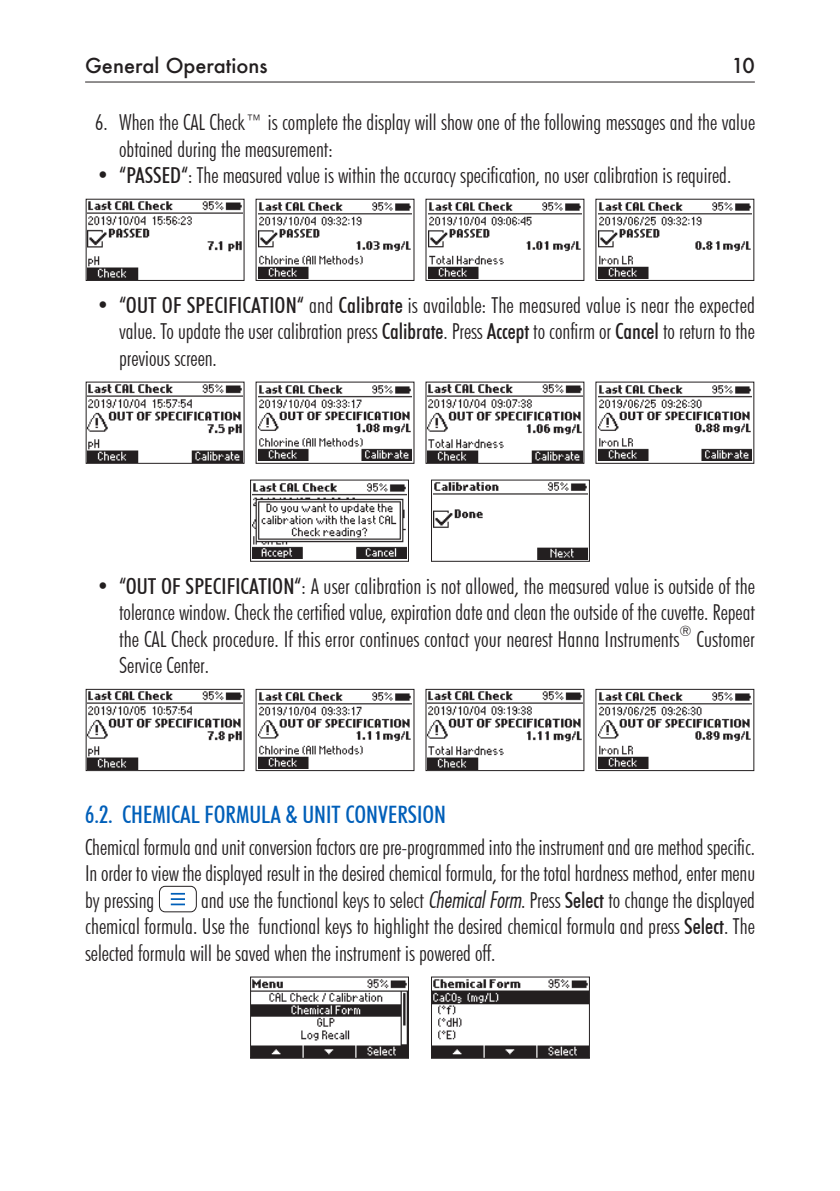
<style>
.page{position:relative;width:840px;height:1191px;background:#fff}
.page>*{position:absolute;margin:0;border:0;box-sizing:border-box;transform-origin:0 0}
.t1{font:500 condensed 24px "Futura BT";color:#005fb9}
.t2{font:300 condensed 22px/26.4px "Futura BT";color:#231f20;text-align:justify}
.t3{font:500 20px "Futura";color:#231f20}
.t4{font:300 condensed 14.4px "Futura BT";color:#231f20}
.s1{font-weight:500}
.s2{font-family:"Futura Lt Cn BT Italic";font-weight:400;font-stretch:normal}
</style>
<div class="page">
<hr style="left:85px;top:82px;width:669px;height:1px;background:#231f20">
<img style="left:88px;top:201px;width:154px;height:78px">
<div style="left:86px;top:199px;width:158px;height:82px;border:1px solid #231f20"></div>
<img style="left:258px;top:202px;width:153px;height:76px">
<div style="left:255px;top:199px;width:159px;height:82px;border:1px solid #231f20"></div>
<img style="left:428px;top:202px;width:153px;height:76px">
<div style="left:425px;top:199px;width:159px;height:82px;border:1px solid #231f20"></div>
<img style="left:598px;top:202px;width:153px;height:76px">
<div style="left:595px;top:199px;width:159px;height:82px;border:1px solid #231f20"></div>
<img style="left:88px;top:384px;width:154px;height:78px">
<div style="left:86px;top:381px;width:158px;height:83px;border:1px solid #231f20"></div>
<img style="left:258px;top:385px;width:153px;height:76px">
<div style="left:255px;top:381px;width:159px;height:83px;border:1px solid #231f20"></div>
<img style="left:427px;top:384px;width:155px;height:78px">
<div style="left:425px;top:381px;width:159px;height:83px;border:1px solid #231f20"></div>
<img style="left:598px;top:385px;width:153px;height:76px">
<div style="left:595px;top:381px;width:159px;height:83px;border:1px solid #231f20"></div>
<img style="left:253px;top:483px;width:153px;height:76px">
<div style="left:250px;top:479px;width:159px;height:83px;border:1px solid #231f20"></div>
<img style="left:433px;top:482px;width:154px;height:77px">
<div style="left:431px;top:479px;width:158px;height:83px;border:1px solid #231f20"></div>
<img style="left:88px;top:691px;width:154px;height:78px">
<div style="left:86px;top:689px;width:158px;height:82px;border:1px solid #231f20"></div>
<img style="left:258px;top:692px;width:153px;height:76px">
<div style="left:255px;top:689px;width:159px;height:82px;border:1px solid #231f20"></div>
<img style="left:427px;top:691px;width:155px;height:78px">
<div style="left:425px;top:689px;width:159px;height:82px;border:1px solid #231f20"></div>
<img style="left:598px;top:692px;width:153px;height:76px">
<div style="left:595px;top:689px;width:159px;height:82px;border:1px solid #231f20"></div>
<svg style="left:159px;top:886px;width:37px;height:26px"></svg>
<img style="left:252px;top:979px;width:155px;height:77px">
<div style="left:250px;top:976px;width:159px;height:82px;border:1px solid #231f20"></div>
<img style="left:433px;top:979px;width:154px;height:77px">
<div style="left:431px;top:976px;width:158px;height:82px;border:1px solid #231f20"></div>
<p class="t3" style="left:85px;top:52px;width:184px">General Operations</p>
<p class="t3" style="left:731px;top:52px;width:25px">10</p>
<p class="t2" style="left:119px;top:109px;width:637px;text-indent:-24px">6. When the CAL Check™ is complete the display will show one of the following messages and the value obtained during the measurement:</p>
<p class="t2" style="left:96px;top:162px;width:636px">• <span class="s1">“PASSED“</span>: The measured value is within the accuracy specification, no user calibration is required.</p>
<p class="t2" style="left:119px;top:292px;width:637px;text-indent:-23px">• <span class="s1">“OUT OF SPECIFICATION“</span> and <span class="s1">Calibrate</span> is available: The measured value is near the expected value. To update the user calibration press <span class="s1">Calibrate</span>. Press <span class="s1">Accept</span> to confirm or <span class="s1">Cancel</span> to return to the previous screen.</p>
<p class="t2" style="left:119px;top:572px;width:637px;text-indent:-23px">• <span class="s1">“OUT OF SPECIFICATION“</span>: A user calibration is not allowed, the measured value is outside of the tolerance window. Check the certified value, expiration date and clean the outside of the cuvette. Repeat the CAL Check procedure. If this error continues contact your nearest Hanna Instruments</p>
<p class="t4" style="left:679px;top:622px;width:14px">®</p>
<p class="t2" style="left:696px;top:625px;width:60px">Customer</p>
<p class="t2" style="left:119px;top:652px;width:91px">Service Center.</p>
<p class="t1" style="left:85px;top:799px;width:362px">6.2. CHEMICAL FORMULA &amp; UNIT CONVERSION</p>
<p class="t2" style="left:85px;top:833px;width:671px">Chemical formula and unit conversion factors are pre-programmed into the instrument and are method specific.<br>In order to view the displayed result in the desired chemical formula, for the total hardness method, enter menu by pressing</p>
<p class="t2" style="left:85px;top:886px;width:671px;text-indent:116px">and use the functional keys to select <span class="s2">Chemical Form</span>. Press <span class="s1">Select</span> to change the displayed chemical formula. Use the functional keys to highlight the desired chemical formula and press <span class="s1">Select</span>. The selected formula will be saved when the instrument is powered off.</p>
</div>
